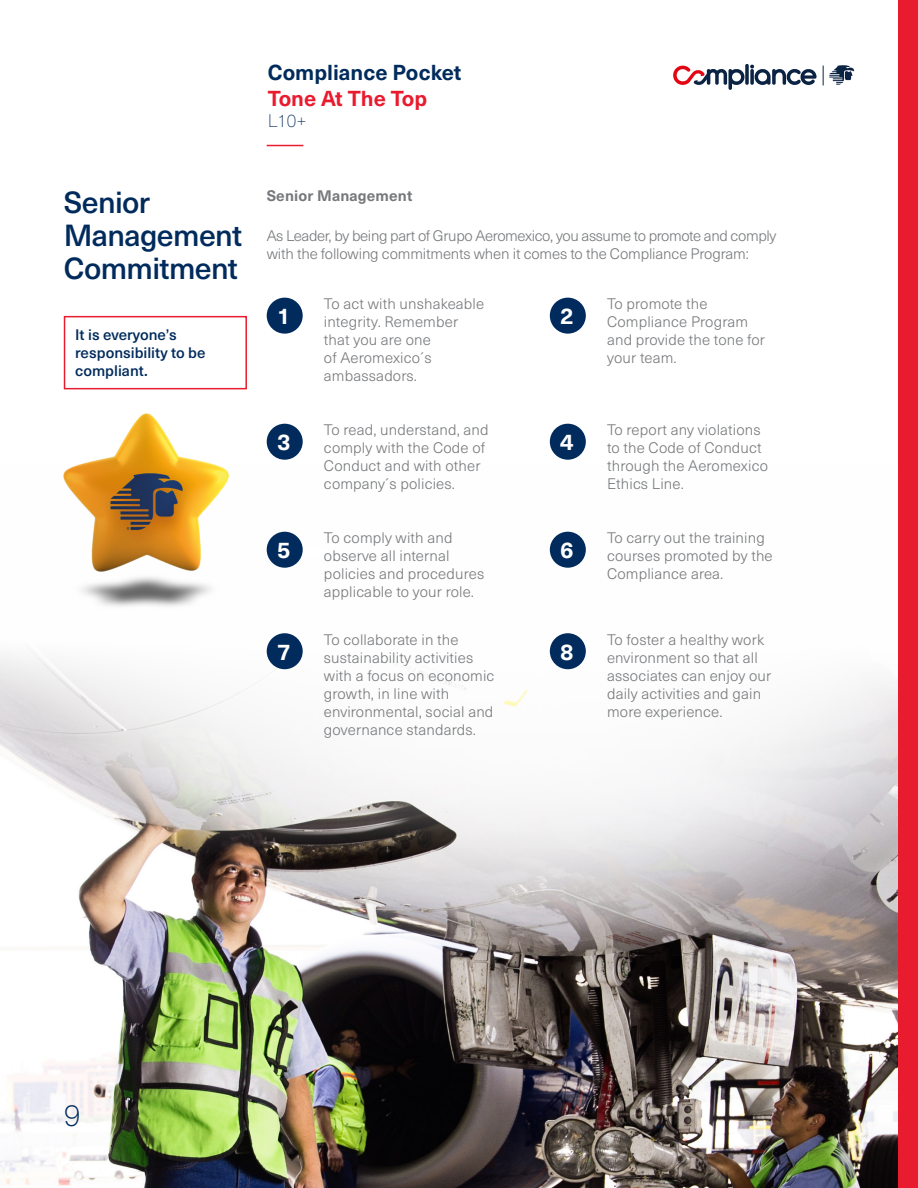
<style>
.page{position:relative;width:918px;height:1188px;background:#fff}
.page>*{position:absolute;margin:0;border:0;box-sizing:border-box;transform-origin:0 0}
.t1{font:100 37.5px "Neue Haas Unica Pro";color:#002b5c}
.t2{font:500 30px/33px "Neue Haas Unica Pro";letter-spacing:-.02em;color:#002b5c}
.t3{font:700 22.5px "Neue Haas Unica Pro";color:#fff}
.t4{font:700 21.3px "Neue Haas Unica Pro";color:#002b5c}
.t5{font:700 21.3px "Neue Haas Unica Pro";color:#e91b2f}
.t6{font:100 18px "Neue Haas Unica Pro";color:#002b5c}
.t7{font:300 15px/18px "Neue Haas Unica Pro";letter-spacing:.01em;color:#76787b}
.t8{font:300 15px/18px "Neue Haas Unica Pro";letter-spacing:-.02em;color:#76787b}
.t9{font:500 15px/18px "Neue Haas Unica Pro";color:#002b5c}
.t10{font:700 15px "Neue Haas Unica Pro";letter-spacing:.01em;color:#76787b}
</style>
<div class="page">
<img style="left:0;top:465px;width:899px;height:723px">
<div style="left:899px;top:0;width:19px;height:1188px;background:#e91b2f"></div>
<img style="left:23px;top:383px;width:246px;height:236px">
<hr style="left:267px;top:145px;width:36px;height:1px;background:#e91b2f">
<svg style="left:673px;top:64px;width:144px;height:26px"></svg>
<svg style="left:823px;top:65px;width:31px;height:20px"></svg>
<div style="left:64px;top:316px;width:183px;height:73px;border:2px solid #e91b2f"></div>
<div style="left:267px;top:298px;width:36px;height:36px;background:#002b5c;border-radius:50%"></div>
<div style="left:267px;top:424px;width:36px;height:36px;background:#002b5c;border-radius:50%"></div>
<div style="left:267px;top:532px;width:36px;height:36px;background:#002b5c;border-radius:50%"></div>
<div style="left:267px;top:633px;width:36px;height:36px;background:#002b5c;border-radius:50%"></div>
<div style="left:550px;top:532px;width:36px;height:36px;background:#002b5c;border-radius:50%"></div>
<div style="left:550px;top:633px;width:36px;height:36px;background:#002b5c;border-radius:50%"></div>
<div style="left:550px;top:298px;width:36px;height:36px;background:#002b5c;border-radius:50%"></div>
<div style="left:550px;top:424px;width:36px;height:36px;background:#002b5c;border-radius:50%"></div>
<p class="t2" style="left:64px;top:186px;width:180px">Senior<br>Management</p>
<p class="t2" style="left:64px;top:252px;width:176px">Commitment</p>
<p class="t9" style="left:75px;top:326px;width:132px">It is everyone’s responsibility to be compliant.</p>
<h3 class="t4" style="left:268px;top:59px;width:195px">Compliance Pocket</h3>
<h3 class="t5" style="left:268px;top:85px;width:161px">Tone At The Top</h3>
<p class="t6" style="left:268px;top:110px;width:40px">L10+</p>
<p class="t10" style="left:267px;top:187px;width:147px">Senior Management</p>
<p class="t8" style="left:267px;top:227px;width:511px">As Leader, by being part of Grupo Aeromexico, you assume to promote and comply with the following commitments when it comes to the Compliance Program:</p>
<p class="t3" style="left:277px;top:302px;width:15px">1</p>
<p class="t7" style="left:324px;top:295px;width:162px">To act with unshakeable integrity. Remember that you are one<br>of Aeromexico´s ambassadors.</p>
<p class="t3" style="left:560px;top:302px;width:15px">2</p>
<p class="t7" style="left:607px;top:295px;width:160px">To promote the<br>Compliance Program and provide the tone for your team.</p>
<p class="t3" style="left:277px;top:429px;width:15px">3</p>
<p class="t7" style="left:324px;top:421px;width:166px">To read, understand, and comply with the Code of<br>Conduct and with other company´s policies.</p>
<p class="t3" style="left:560px;top:429px;width:15px">4</p>
<p class="t7" style="left:607px;top:421px;width:162px">To report any violations to the Code of Conduct through the Aeromexico<br>Ethics Line.</p>
<p class="t3" style="left:277px;top:537px;width:15px">5</p>
<p class="t3" style="left:277px;top:638px;width:15px">7</p>
<p class="t7" style="left:324px;top:529px;width:162px">To comply with and observe all internal policies and procedures applicable to your role.</p>
<p class="t7" style="left:324px;top:631px;width:172px">To collaborate in the sustainability activities with a focus on economic growth, in line with environmental, social and governance standards.</p>
<p class="t3" style="left:560px;top:537px;width:15px">6</p>
<p class="t3" style="left:560px;top:638px;width:15px">8</p>
<p class="t7" style="left:607px;top:529px;width:167px">To carry out the training courses promoted by the<br>Compliance area.</p>
<p class="t7" style="left:607px;top:631px;width:166px">To foster a healthy work environment so that all associates can enjoy our daily activities and gain more experience.</p>
<p class="t1" style="left:64px;top:1091px;width:18px">9</p>
</div>
